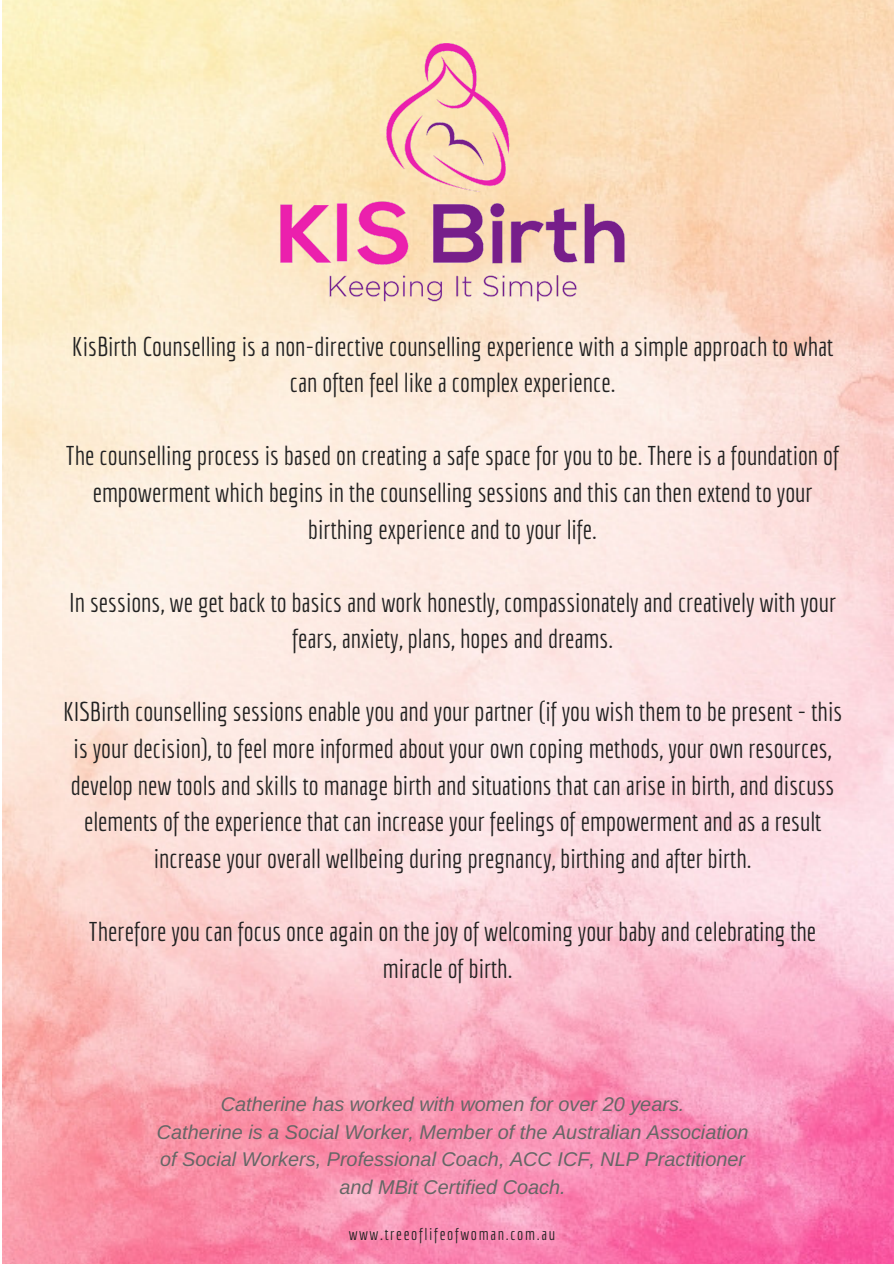
<style>
.page{position:relative;width:894px;height:1264px;background:#fff}
.page>*{position:absolute;margin:0;border:0;box-sizing:border-box;transform-origin:0 0}
.t1{font:26.47px/36.6px "Economica";color:#222;text-align:center}
.t2{font:italic 19.88px/27.6px "Arimo";color:#666;text-align:center}
.t3{font:16.58px "Economica";letter-spacing:.1em;color:#222}
</style>
<div class="page">
<img style="left:3px;top:0;width:890px;height:1263px">
<img style="left:263px;top:28px;width:379px;height:288px">
<p class="t1" style="left:72px;top:327px;width:762px">KisBirth Counselling is a non-directive counselling experience with a simple approach to what can often feel like a complex experience.</p>
<p class="t1" style="left:66px;top:437px;width:774px">The counselling process is based on creating a safe space for you to be. There is a foundation of empowerment which begins in the counselling sessions and this can then extend to your birthing experience and to your life.</p>
<p class="t1" style="left:69px;top:583px;width:768px">In sessions, we get back to basics and work honestly, compassionately and creatively with your fears, anxiety, plans, hopes and dreams.</p>
<p class="t1" style="left:63px;top:693px;width:780px">KISBirth counselling sessions enable you and your partner (if you wish them to be present - this is your decision), to feel more informed about your own coping methods, your own resources, develop new tools and skills to manage birth and situations that can arise in birth, and discuss elements of the experience that can increase your feelings of empowerment and as a result increase your overall wellbeing during pregnancy, birthing and after birth.</p>
<p class="t1" style="left:89px;top:912px;width:728px">Therefore you can focus once again on the joy of welcoming your baby and celebrating the miracle of birth.</p>
<p class="t2" style="left:157px;top:1090px;width:593px">Catherine has worked with women for over 20 years.<br>Catherine is a Social Worker, Member of the Australian Association of Social Workers, Professional Coach, ACC ICF, NLP Practitioner and MBit Certified Coach.</p>
<p class="t3" style="left:348px;top:1224px;width:208px">www.treeoflifeofwoman.com.au</p>
</div>
